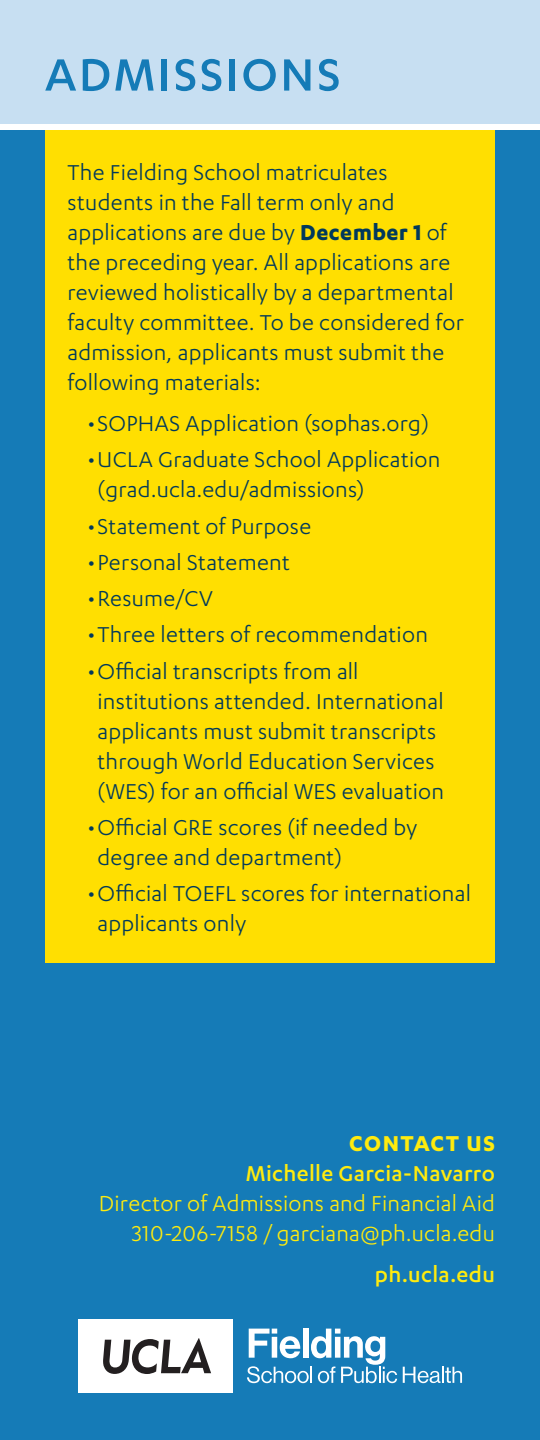
<style>
.page{position:relative;width:540px;height:1440px;background:#fff}
.page>*{position:absolute;margin:0;border:0;box-sizing:border-box;transform-origin:0 0}
.t1{font:500 52.5px "Karbon";letter-spacing:.05em;color:#157bb7}
.t2{font:25px/30px "Karbon";letter-spacing:.01em;color:#00395c}
.t3{font:25px "Karbon";letter-spacing:.01em;color:#ffeb0e}
.t4{font:500 25px "Karbon";letter-spacing:.015em;color:#ffeb0e}
.t5{font:700 25px "Karbon";letter-spacing:.055em;color:#ffeb0e}
.s1{font-weight:700}
</style>
<div class="page">
<div style="left:0;top:127px;width:540px;height:1313px;background:#157bb7"></div>
<div style="left:45px;top:130px;width:450px;height:833px;background:#ffdf01"></div>
<div style="left:0;top:0;width:540px;height:127px;background:#c7dff2"></div>
<div style="left:0;top:125px;width:540px;height:5px;background:#fff"></div>
<svg style="left:247px;top:1329px;width:150px;height:54px"></svg>
<svg style="left:403px;top:1367px;width:59px;height:16px"></svg>
<div style="left:79px;top:1320px;width:154px;height:73px;background:#fff"></div>
<svg style="left:103px;top:1338px;width:108px;height:36px"></svg>
<p class="t1" style="left:45px;top:45px;width:297px">ADMISSIONS</p>
<p class="t2" style="left:68px;top:156px;width:398px">The Fielding School matriculates students in the Fall term only and applications are due by <span class="s1">December 1</span> of the preceding year. All applications are reviewed holistically by a departmental faculty committee. To be considered for admission, applicants must submit the following materials:</p>
<p class="t2" style="left:88px;top:408px;width:343px">•SOPHAS Application (sophas.org)</p>
<p class="t2" style="left:98px;top:444px;width:345px;text-indent:-10px">•UCLA Graduate School Application (grad.ucla.edu/admissions)</p>
<p class="t2" style="left:88px;top:510px;width:225px">•Statement of Purpose</p>
<p class="t2" style="left:88px;top:547px;width:204px">•Personal Statement</p>
<p class="t2" style="left:88px;top:583px;width:127px">•Resume/CV</p>
<p class="t2" style="left:88px;top:619px;width:342px">•Three letters of recommendation</p>
<p class="t2" style="left:98px;top:655px;width:348px;text-indent:-10px">•Official transcripts from all institutions attended. International applicants must submit transcripts through World Education Services (WES) for an official WES evaluation</p>
<p class="t2" style="left:98px;top:812px;width:321px;text-indent:-10px">•Official GRE scores (if needed by degree and department)</p>
<p class="t2" style="left:98px;top:878px;width:375px;text-indent:-10px">•Official TOEFL scores for international applicants only</p>
<p class="t5" style="left:349px;top:1129px;width:147px">CONTACT US</p>
<p class="t4" style="left:246px;top:1159px;width:251px">Michelle Garcia-Navarro</p>
<p class="t3" style="left:99px;top:1190px;width:398px">Director of Admissions and Financial Aid</p>
<p class="t3" style="left:132px;top:1220px;width:365px">310-206-7158 / garciana@ph.ucla.edu</p>
<p class="t4" style="left:375px;top:1261px;width:122px">ph.ucla.edu</p>
</div>
